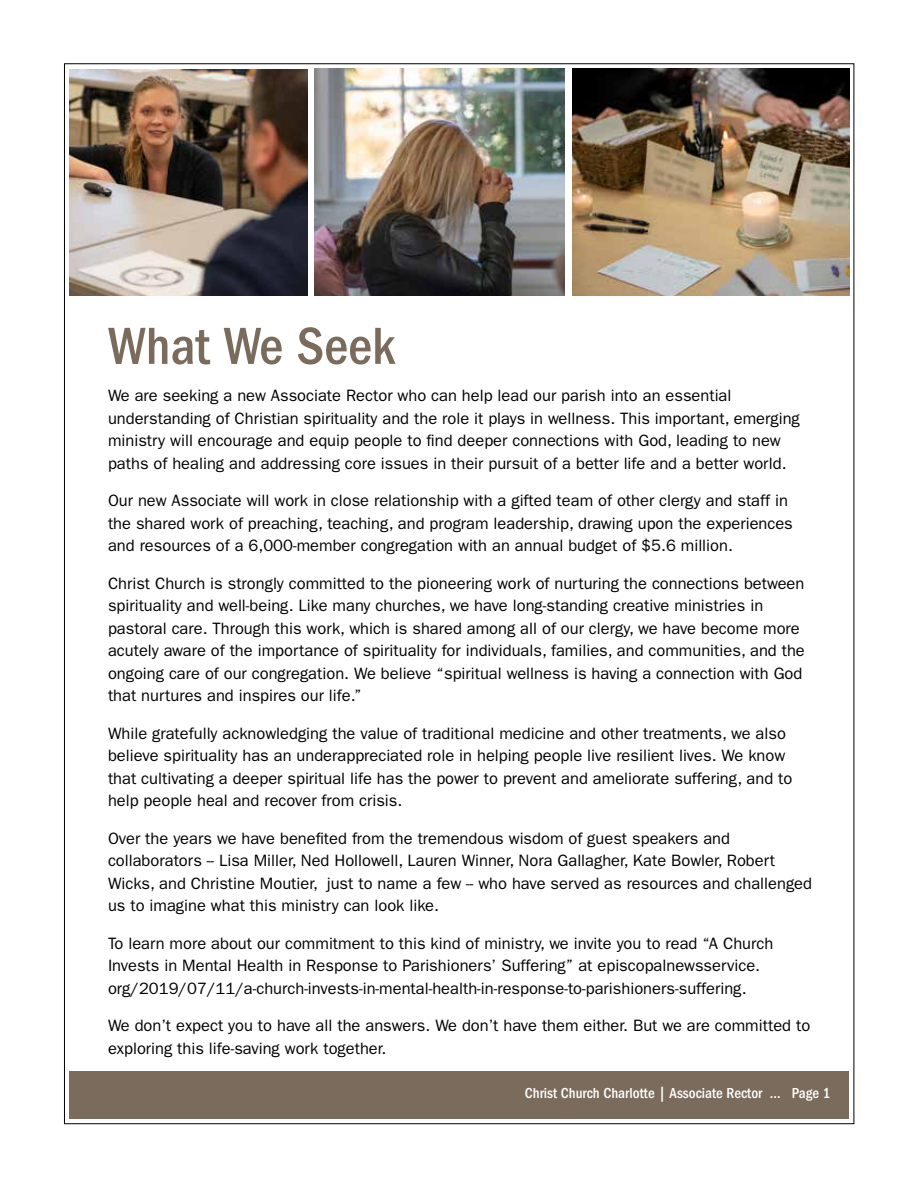
<style>
.page{position:relative;width:918px;height:1188px;background:#fff}
.page>*{position:absolute;margin:0;border:0;box-sizing:border-box;transform-origin:0 0}
.t1{font:500 condensed 54px "ITC Franklin Gothic Std";color:#7a6b5c}
.t2{font:16.5px/22.5px "ITC Franklin Gothic Std";color:#000}
.t3{font:500 condensed 15px "ITC Franklin Gothic Std";color:#fff}
</style>
<div class="page">
<img style="left:315px;top:69px;width:250px;height:227px">
<img style="left:69px;top:69px;width:239px;height:227px">
<div style="left:70px;top:1072px;width:779px;height:47px;background:#7a6b5c"></div>
<img style="left:572px;top:69px;width:278px;height:227px">
<h1 class="t1" style="left:108px;top:315px;width:289px">What We Seek</h1>
<p class="t2" style="left:108px;top:385px;width:693px">We are seeking a new Associate Rector who can help lead our parish into an essential understanding of Christian spirituality and the role it plays in wellness. This important, emerging ministry will encourage and equip people to find deeper connections with God, leading to new paths of healing and addressing core issues in their pursuit of a better life and a better world.</p>
<p class="t2" style="left:108px;top:490px;width:686px">Our new Associate will work in close relationship with a gifted team of other clergy and staff in the shared work of preaching, teaching, and program leadership, drawing upon the experiences and resources of a 6,000-member congregation with an annual budget of $5.6 million.</p>
<p class="t2" style="left:108px;top:572px;width:698px">Christ Church is strongly committed to the pioneering work of nurturing the connections between spirituality and well-being. Like many churches, we have long-standing creative ministries in pastoral care. Through this work, which is shared among all of our clergy, we have become more acutely aware of the importance of spirituality for individuals, families, and communities, and the ongoing care of our congregation. We believe “spiritual wellness is having a connection with God that nurtures and inspires our life.”</p>
<p class="t2" style="left:108px;top:722px;width:686px">While gratefully acknowledging the value of traditional medicine and other treatments, we also believe spirituality has an underappreciated role in helping people live resilient lives. We know that cultivating a deeper spiritual life has the power to prevent and ameliorate suffering, and to help people heal and recover from crisis.</p>
<p class="t2" style="left:108px;top:827px;width:706px">Over the years we have benefited from the tremendous wisdom of guest speakers and collaborators -- Lisa Miller, Ned Hollowell, Lauren Winner, Nora Gallagher, Kate Bowler, Robert Wicks, and Christine Moutier, just to name a few -- who have served as resources and challenged us to imagine what this ministry can look like.</p>
<p class="t2" style="left:108px;top:932px;width:667px">To learn more about our commitment to this kind of ministry, we invite you to read “A Church<br>Invests in Mental Health in Response to Parishioners’ Suffering” at episcopalnewsservice. org/2019/07/11/a-church-invests-in-mental-health-in-response-to-parishioners-suffering.</p>
<p class="t2" style="left:108px;top:1015px;width:704px">We don’t expect you to have all the answers. We don’t have them either. But we are committed to exploring this life-saving work together.</p>
<p class="t3" style="left:525px;top:1084px;width:307px">Christ Church Charlotte | Associate Rector ... Page 1</p>
</div>
